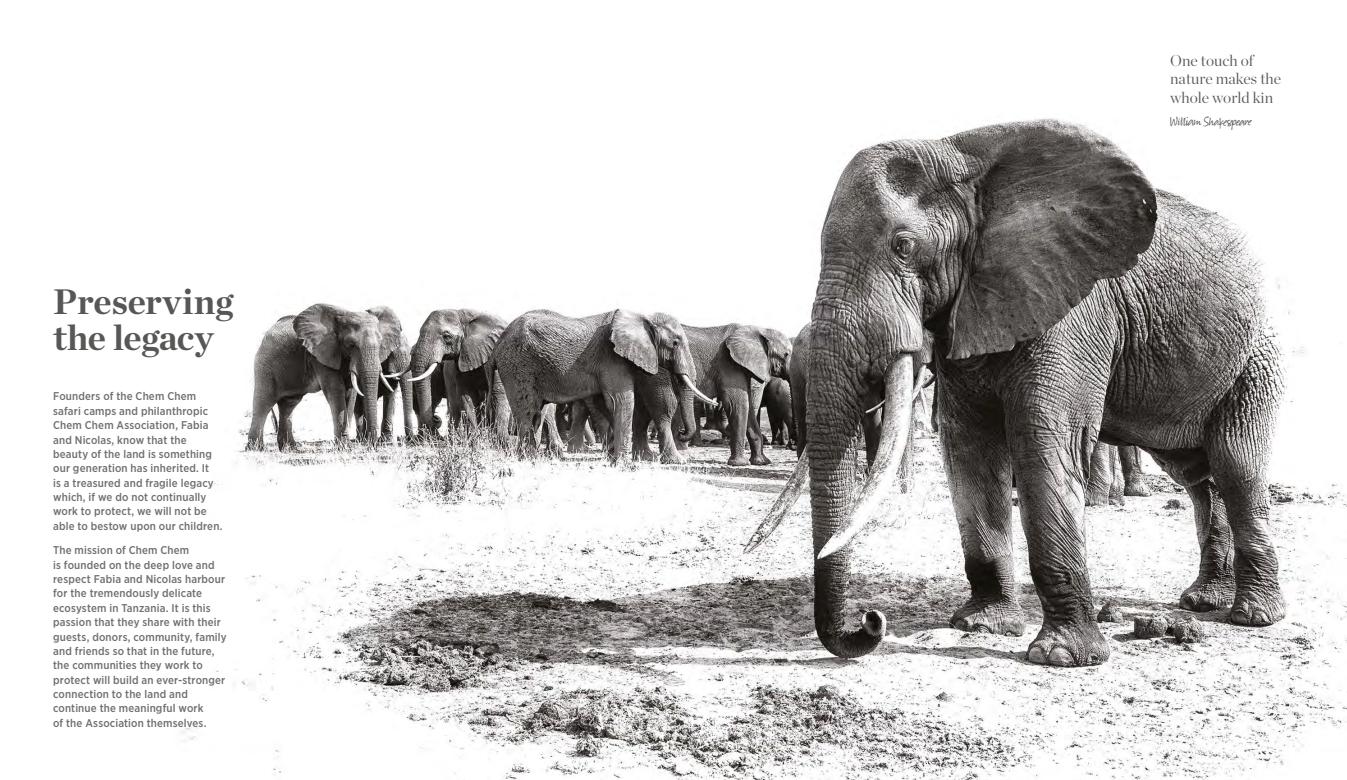
<style>
.page{position:relative;width:1347px;height:780px;background:#fff}
.page>*{position:absolute;margin:0;border:0;box-sizing:border-box;transform-origin:0 0}
.t1{font:700 36.25px/36px "Chronicle Deck";letter-spacing:-.005em;color:#575756}
.t2{font:300 15.62px/18.5px "Chronicle Display";color:#575756}
.t3{font:15px "Suomi Hand Script";color:#575756}
.t4{font:500 11.25px/14.4px "Gotham Narrow";letter-spacing:.015em;color:#706f6f}
</style>
<div class="page">
<img style="left:151px;top:118px;width:1195px;height:662px">
<h1 class="t1" style="left:53px;top:281px;width:181px">Preserving the legacy</h1>
<p class="t4" style="left:53px;top:389px;width:171px">Founders of the Chem Chem safari camps and philanthropic<br>Chem Chem Association, Fabia and Nicolas, know that the beauty of the land is something our generation has inherited. It<br>is a treasured and fragile legacy which, if we do not continually work to protect, we will not be able to bestow upon our children.</p>
<p class="t4" style="left:53px;top:543px;width:175px">The mission of Chem Chem<br>is founded on the deep love and respect Fabia and Nicolas harbour for the tremendously delicate ecosystem in Tanzania. It is this passion that they share with their guests, donors, community, family and friends so that in the future, the communities they work to protect will build an ever-stronger connection to the land and continue the meaningful work<br>of the Association themselves.</p>
<h2 class="t2" style="left:1170px;top:50px;width:113px">One touch of nature makes the whole world kin</h2>
<h3 class="t3" style="left:1170px;top:114px;width:83px">William Shakespeare</h3>
</div>
